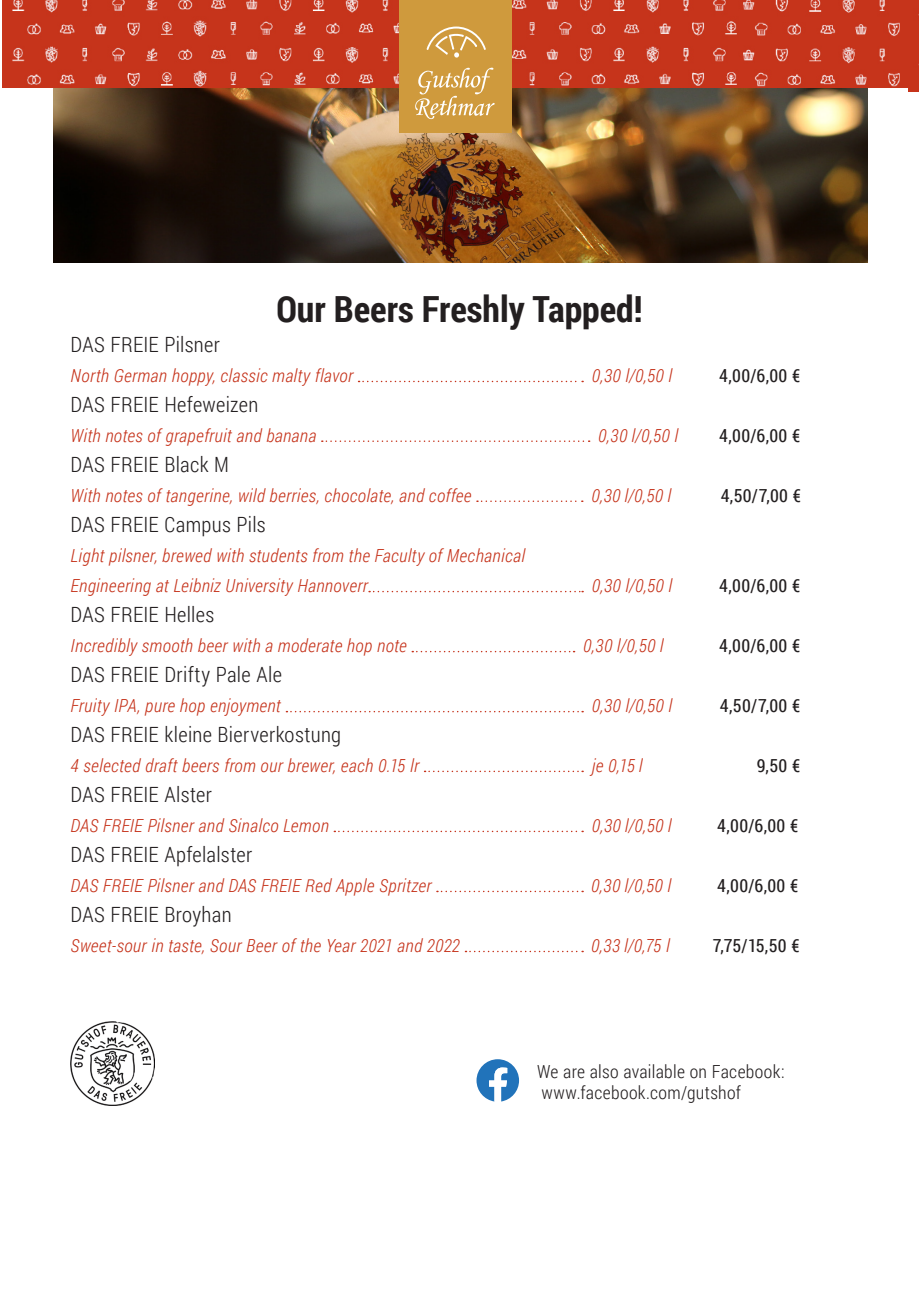
<style>
.page{position:relative;width:919px;height:1289px;background:#fff}
.page>*{position:absolute;margin:0;border:0;box-sizing:border-box;transform-origin:0 0}
.t1{font:700 36px "Roboto Condensed";color:#231f20}
.t2{font:300 21px "Roboto Condensed";letter-spacing:.015em;color:#231f20}
.Überschrift{font:italic 300 18px/30px "Roboto Condensed";letter-spacing:.02em;color:#c5321a}
.t3{font:18px "Roboto Condensed";letter-spacing:.025em;color:#231f20}
.t4{font:300 18px/21px "Roboto Condensed";letter-spacing:.02em;color:#231f20}
</style>
<div class="page">
<img style="left:54px;top:87px;width:813px;height:175px">
<img style="left:908px;top:0;width:10px;height:92px">
<img style="left:2px;top:0;width:906px;height:87px">
<div style="left:400px;top:0;width:112px;height:132px;background:#cf9a3d"></div>
<svg style="left:415px;top:68px;width:79px;height:51px"></svg>
<svg style="left:426px;top:27px;width:60px;height:31px"></svg>
<svg style="left:476px;top:1059px;width:43px;height:42px"></svg>
<svg style="left:358px;top:381px;width:225px;height:1px"></svg>
<svg style="left:322px;top:440px;width:267px;height:2px"></svg>
<svg style="left:477px;top:500px;width:105px;height:2px"></svg>
<svg style="left:369px;top:591px;width:214px;height:1px"></svg>
<svg style="left:412px;top:651px;width:162px;height:1px"></svg>
<svg style="left:286px;top:711px;width:297px;height:1px"></svg>
<svg style="left:424px;top:770px;width:159px;height:2px"></svg>
<svg style="left:334px;top:830px;width:249px;height:2px"></svg>
<svg style="left:437px;top:890px;width:146px;height:2px"></svg>
<svg style="left:465px;top:950px;width:118px;height:2px"></svg>
<img style="left:71px;top:1021px;width:83px;height:84px">
<p class="t1" style="left:276px;top:283px;width:368px">Our Beers Freshly Tapped!</p>
<p class="t2" style="left:71px;top:330px;width:151px">DAS FREIE Pilsner</p>
<p class="Überschrift" style="left:71px;top:360px;width:284px">North German hoppy, classic malty flavor</p>
<p class="Überschrift" style="left:591px;top:360px;width:82px">0,30 l/0,50 l</p>
<p class="t2" style="left:71px;top:390px;width:189px">DAS FREIE Hefeweizen</p>
<p class="Überschrift" style="left:71px;top:420px;width:247px">With notes of grapefruit and banana</p>
<p class="Überschrift" style="left:598px;top:420px;width:81px">0,30 l/0,50 l</p>
<p class="t2" style="left:71px;top:450px;width:160px">DAS FREIE Black M</p>
<p class="Überschrift" style="left:71px;top:480px;width:402px">With notes of tangerine, wild berries, chocolate, and coffee</p>
<p class="Überschrift" style="left:591px;top:480px;width:81px">0,30 l/0,50 l</p>
<p class="t2" style="left:71px;top:510px;width:196px">DAS FREIE Campus Pils</p>
<p class="Überschrift" style="left:71px;top:540px;width:456px">Light pilsner, brewed with students from the Faculty of Mechanical<br>Engineering at Leibniz University Hannoverr</p>
<p class="Überschrift" style="left:591px;top:570px;width:82px">0,30 l/0,50 l</p>
<p class="t2" style="left:71px;top:600px;width:145px">DAS FREIE Helles</p>
<p class="Überschrift" style="left:71px;top:630px;width:338px">Incredibly smooth beer with a moderate hop note</p>
<p class="Überschrift" style="left:583px;top:630px;width:82px">0,30 l/0,50 l</p>
<p class="t2" style="left:71px;top:660px;width:213px">DAS FREIE Drifty Pale Ale</p>
<p class="Überschrift" style="left:71px;top:690px;width:212px">Fruity IPA, pure hop enjoyment</p>
<p class="Überschrift" style="left:591px;top:690px;width:82px">0,30 l/0,50 l</p>
<p class="t2" style="left:71px;top:720px;width:272px">DAS FREIE kleine Bierverkostung</p>
<p class="Überschrift" style="left:71px;top:750px;width:350px">4 selected draft beers from our brewer, each 0.15 lr</p>
<p class="Überschrift" style="left:591px;top:750px;width:52px">je 0,15 l</p>
<p class="t2" style="left:71px;top:780px;width:143px">DAS FREIE Alster</p>
<p class="Überschrift" style="left:71px;top:810px;width:260px">DAS FREIE Pilsner and Sinalco Lemon</p>
<p class="Überschrift" style="left:591px;top:810px;width:81px">0,30 l/0,50 l</p>
<p class="t2" style="left:71px;top:840px;width:183px">DAS FREIE Apfelalster</p>
<p class="Überschrift" style="left:71px;top:870px;width:362px">DAS FREIE Pilsner and DAS FREIE Red Apple Spritzer</p>
<p class="Überschrift" style="left:591px;top:870px;width:81px">0,30 l/0,50 l</p>
<p class="t2" style="left:71px;top:900px;width:162px">DAS FREIE Broyhan</p>
<p class="Überschrift" style="left:71px;top:930px;width:391px">Sweet-sour in taste, Sour Beer of the Year 2021 and 2022</p>
<p class="Überschrift" style="left:591px;top:930px;width:80px">0,33 l/0,75 l</p>
<p class="t3" style="left:719px;top:363px;width:83px">4,00/6,00 €</p>
<p class="t3" style="left:719px;top:423px;width:83px">4,00/6,00 €</p>
<p class="t3" style="left:720px;top:483px;width:82px">4,50/7,00 €</p>
<p class="t3" style="left:719px;top:573px;width:83px">4,00/6,00 €</p>
<p class="t3" style="left:719px;top:633px;width:83px">4,00/6,00 €</p>
<p class="t3" style="left:720px;top:693px;width:82px">4,50/7,00 €</p>
<p class="t3" style="left:756px;top:753px;width:45px">9,50 €</p>
<p class="t3" style="left:717px;top:813px;width:83px">4,00/6,00 €</p>
<p class="t3" style="left:717px;top:873px;width:83px">4,00/6,00 €</p>
<p class="t3" style="left:712px;top:933px;width:88px">7,75/15,50 €</p>
<p class="t4" style="left:537px;top:1060px;width:249px">We are also available on Facebook: www.facebook.com/gutshof</p>
</div>
